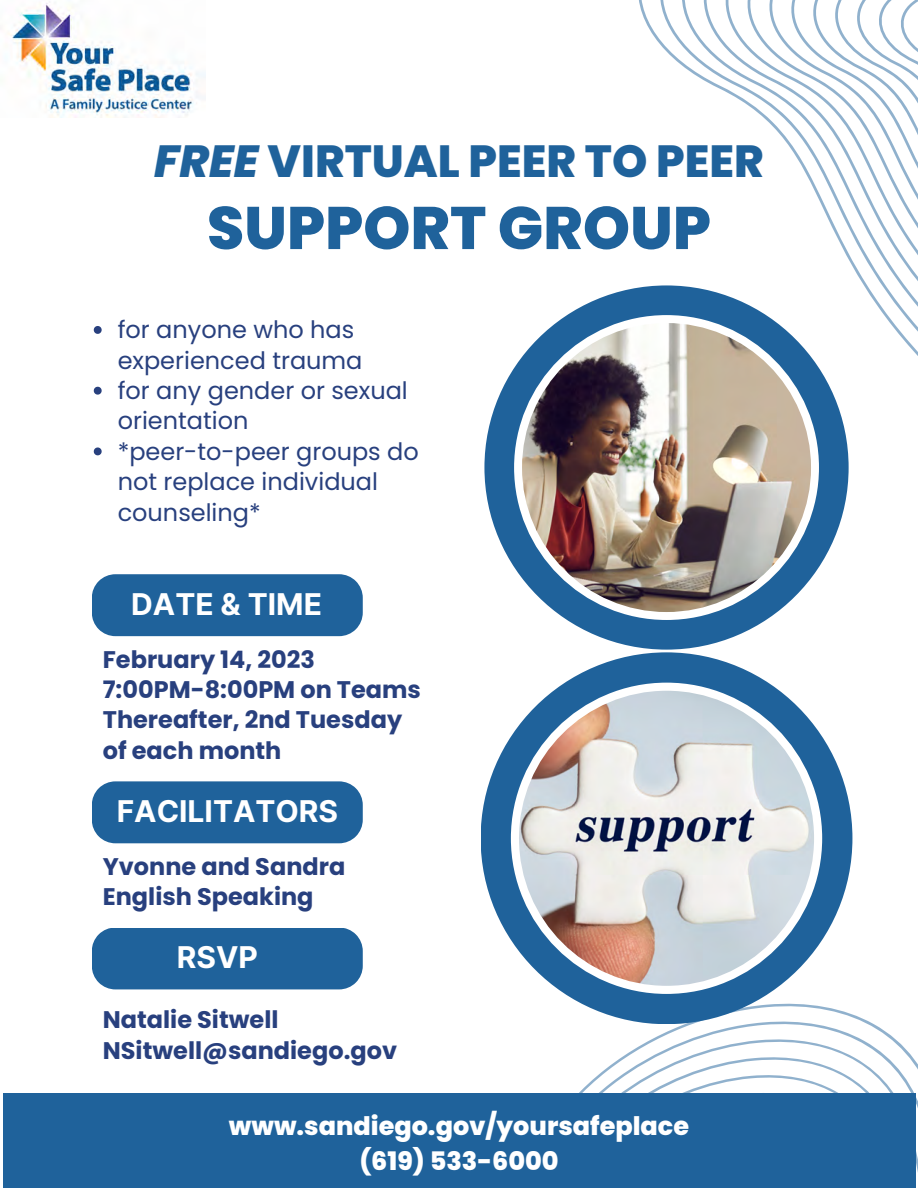
<style>
.page{position:relative;width:918px;height:1188px;background:#fff}
.page>*{position:absolute;margin:0;border:0;box-sizing:border-box;transform-origin:0 0}
.t1{font:800 60px "Poppins";color:#1f629b}
.t2{font:800 45px "Poppins";color:#1f629b}
.t3{font:700 30px "Inter";color:#fff}
.t4{font:800 25.5px/34.8px "Poppins";color:#fff;text-align:center}
.t5{font:700 24px/30.3px "Poppins";color:#28407e}
.t6{font:24px/30.3px "Poppins";color:#28407e}
.s1{font-style:italic}
</style>
<div class="page">
<svg style="left:579px;top:1014px;width:339px;height:174px"></svg>
<div style="left:3px;top:1093px;width:912px;height:95px;background:#1f629b"></div>
<svg style="left:639px;top:0;width:279px;height:356px"></svg>
<img style="left:484px;top:285px;width:365px;height:365px">
<svg style="left:481px;top:652px;width:371px;height:372px"></svg>
<div style="left:92px;top:574px;width:271px;height:62px;background:#1f629b"></div>
<img style="left:8px;top:1px;width:198px;height:116px">
<svg style="left:94px;top:326px;width:8px;height:8px"></svg>
<svg style="left:94px;top:387px;width:8px;height:8px"></svg>
<svg style="left:94px;top:447px;width:8px;height:8px"></svg>
<div style="left:92px;top:781px;width:271px;height:62px;background:#1f629b"></div>
<div style="left:92px;top:928px;width:271px;height:61px;background:#1f629b"></div>
<h2 class="t2" style="left:154px;top:130px;width:611px"><span class="s1">FREE</span> VIRTUAL PEER TO PEER</h2>
<h1 class="t1" style="left:207px;top:186px;width:505px">SUPPORT GROUP</h1>
<p class="t6" style="left:118px;top:315px;width:303px">for anyone who has experienced trauma<br>for any gender or sexual orientation *peer-to-peer groups do not replace individual counseling*</p>
<p class="t3" style="left:131px;top:586px;width:193px">DATE &amp; TIME</p>
<p class="t5" style="left:103px;top:644px;width:320px">February 14, 2023<br>7:00PM-8:00PM on Teams<br>Thereafter, 2nd Tuesday of each month</p>
<p class="t3" style="left:117px;top:793px;width:223px">FACILITATORS</p>
<p class="t5" style="left:103px;top:852px;width:244px">Yvonne and Sandra<br>English Speaking</p>
<p class="t3" style="left:177px;top:939px;width:83px">RSVP</p>
<p class="t5" style="left:103px;top:1005px;width:296px">Natalie Sitwell<br>NSitwell@sandiego.gov</p>
<p class="t4" style="left:229px;top:1109px;width:462px">www.sandiego.gov/yoursafeplace (619) 533-6000</p>
</div>
